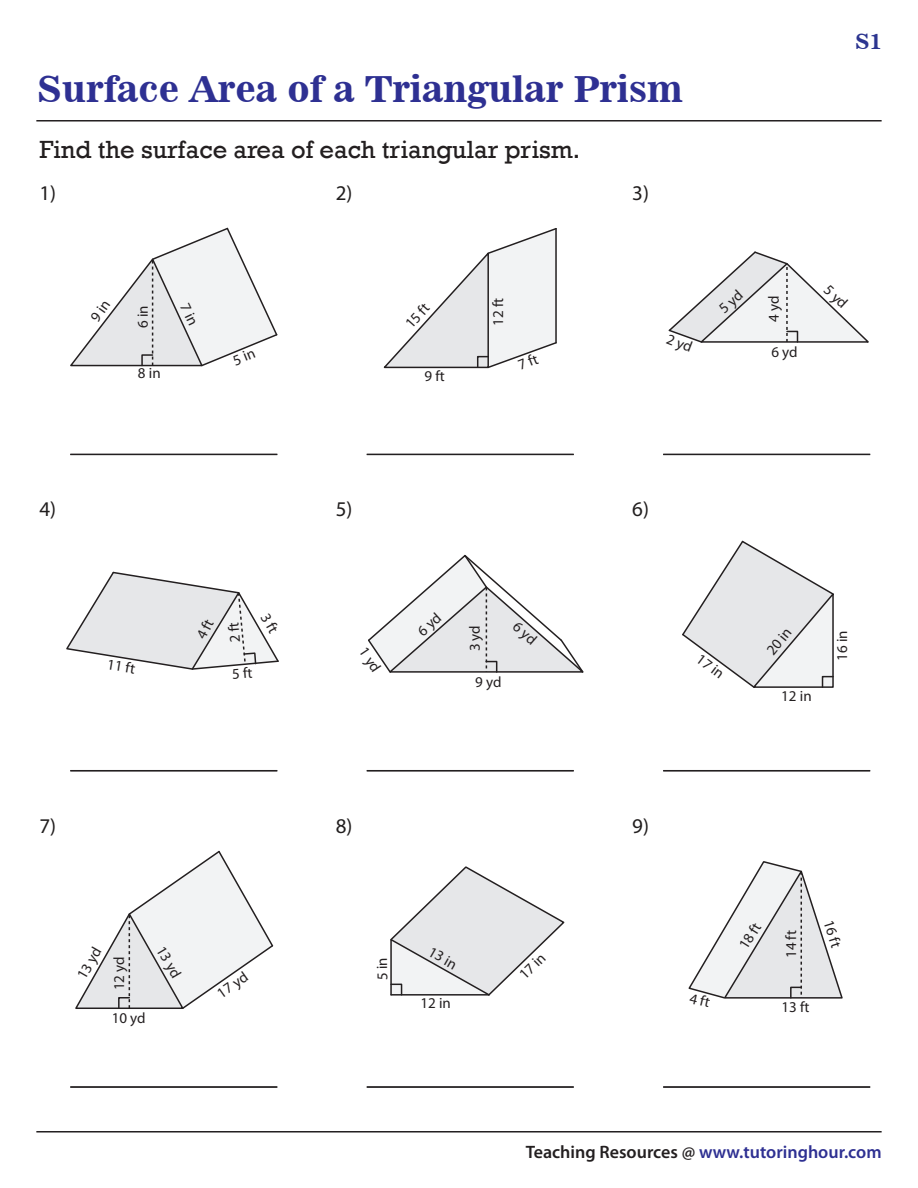
<style>
.page{position:relative;width:918px;height:1188px;background:#fff}
.page>*{position:absolute;margin:0;border:0;box-sizing:border-box;transform-origin:0 0}
.t1{font:36px "News 701 BT Bold A";color:#2e3092}
.t2{font:25.5px "Rockwell";color:#231f20}
.t3{font:21px "Myriad Pro";color:#211e1e}
.t4{font:21px "News 701 BT Bold A";color:#2c3590}
.t5{font:600 18px "Myriad Pro";color:#2e3092}
.t6{font:15px "Myriad Pro";color:#231f20}
.s1{color:#231f20}
</style>
<div class="page">
<hr style="left:70px;top:770px;width:207px;height:1px;background:#231f20">
<hr style="left:70px;top:454px;width:207px;height:1px;background:#231f20">
<hr style="left:70px;top:1086px;width:207px;height:2px;background:#231f20">
<hr style="left:367px;top:770px;width:207px;height:1px;background:#231f20">
<hr style="left:663px;top:770px;width:207px;height:1px;background:#231f20">
<hr style="left:663px;top:454px;width:207px;height:1px;background:#231f20">
<hr style="left:367px;top:1086px;width:207px;height:2px;background:#231f20">
<svg style="left:75px;top:850px;width:199px;height:159px"></svg>
<svg style="left:682px;top:540px;width:152px;height:148px"></svg>
<hr style="left:663px;top:1086px;width:207px;height:2px;background:#231f20">
<hr style="left:367px;top:454px;width:207px;height:1px;background:#231f20">
<hr style="left:36px;top:120px;width:846px;height:2px;background:#231f20">
<hr style="left:36px;top:1131px;width:846px;height:2px;background:#231f20">
<svg style="left:70px;top:227px;width:208px;height:140px"></svg>
<svg style="left:66px;top:571px;width:213px;height:99px"></svg>
<svg style="left:390px;top:866px;width:175px;height:130px"></svg>
<svg style="left:368px;top:554px;width:216px;height:119px"></svg>
<svg style="left:668px;top:251px;width:201px;height:92px"></svg>
<svg style="left:688px;top:861px;width:155px;height:138px"></svg>
<svg style="left:383px;top:228px;width:174px;height:141px"></svg>
<h1 class="t1" style="left:36px;top:74px;width:648px">Surface Area of a Triangular Prism</h1>
<h2 class="t2" style="left:39px;top:140px;width:543px">Find the surface area of each triangular prism.</h2>
<h3 class="t3" style="left:39px;top:185px;width:18px">1)</h3>
<h3 class="t3" style="left:632px;top:185px;width:18px">3)</h3>
<h3 class="t3" style="left:336px;top:185px;width:18px">2)</h3>
<p class="t6" style="left:137px;top:328px;width:24px;rotate:-90deg">6 in</p>
<p class="t6" style="left:138px;top:367px;width:24px">8 in</p>
<p class="t6" style="left:404px;top:322px;width:30px;rotate:-48deg">15 ft</p>
<p class="t6" style="left:492px;top:326px;width:30px;rotate:-90deg">12 ft</p>
<p class="t6" style="left:424px;top:370px;width:22px">9 ft</p>
<h3 class="t4" style="left:855px;top:33px;width:28px">S1</h3>
<p class="t6" style="left:768px;top:322px;width:28px;rotate:-90deg">4 yd</p>
<p class="t6" style="left:771px;top:347px;width:28px">6 yd</p>
<h3 class="t3" style="left:39px;top:501px;width:18px">4)</h3>
<h3 class="t3" style="left:336px;top:501px;width:18px">5)</h3>
<h3 class="t3" style="left:632px;top:501px;width:18px">6)</h3>
<p class="t6" style="left:108px;top:658px;width:30px;rotate:9deg">11 ft</p>
<h3 class="t3" style="left:39px;top:818px;width:18px">7)</h3>
<h3 class="t3" style="left:336px;top:818px;width:18px">8)</h3>
<p class="t6" style="left:76px;top:975px;width:35px;rotate:-60deg">13 yd</p>
<p class="t6" style="left:165px;top:944px;width:35px;rotate:59deg">13 yd</p>
<p class="t6" style="left:113px;top:990px;width:35px;rotate:-90deg">12 yd</p>
<p class="t6" style="left:112px;top:1013px;width:35px">10 yd</p>
<p class="t6" style="left:215px;top:990px;width:35px;rotate:-35deg">17 yd</p>
<p class="t6" style="left:469px;top:651px;width:28px;rotate:-90deg">3 yd</p>
<p class="t6" style="left:475px;top:676px;width:28px">9 yd</p>
<p class="t6" style="left:432px;top:945px;width:32px;rotate:30deg">13 in</p>
<p class="t6" style="left:517px;top:972px;width:32px;rotate:-44deg">17 in</p>
<p class="t6" style="left:421px;top:997px;width:32px">12 in</p>
<h3 class="t3" style="left:632px;top:818px;width:18px">9)</h3>
<p class="t6" style="left:702px;top:652px;width:32px;rotate:37deg">17 in</p>
<p class="t6" style="left:765px;top:650px;width:32px;rotate:-51deg">20 in</p>
<p class="t6" style="left:781px;top:690px;width:32px">12 in</p>
<p class="t6" style="left:836px;top:661px;width:32px;rotate:-90deg">16 in</p>
<p class="t6" style="left:738px;top:945px;width:30px;rotate:-58deg">18 ft</p>
<p class="t6" style="left:785px;top:958px;width:30px;rotate:-90deg">14 ft</p>
<p class="t6" style="left:834px;top:919px;width:30px;rotate:73deg">16 ft</p>
<p class="t6" style="left:781px;top:1001px;width:30px">13 ft</p>
<p class="t5" style="left:526px;top:1145px;width:357px"><span class="s1">Teaching Resources @</span> www.tutoringhour.com</p>
</div>
